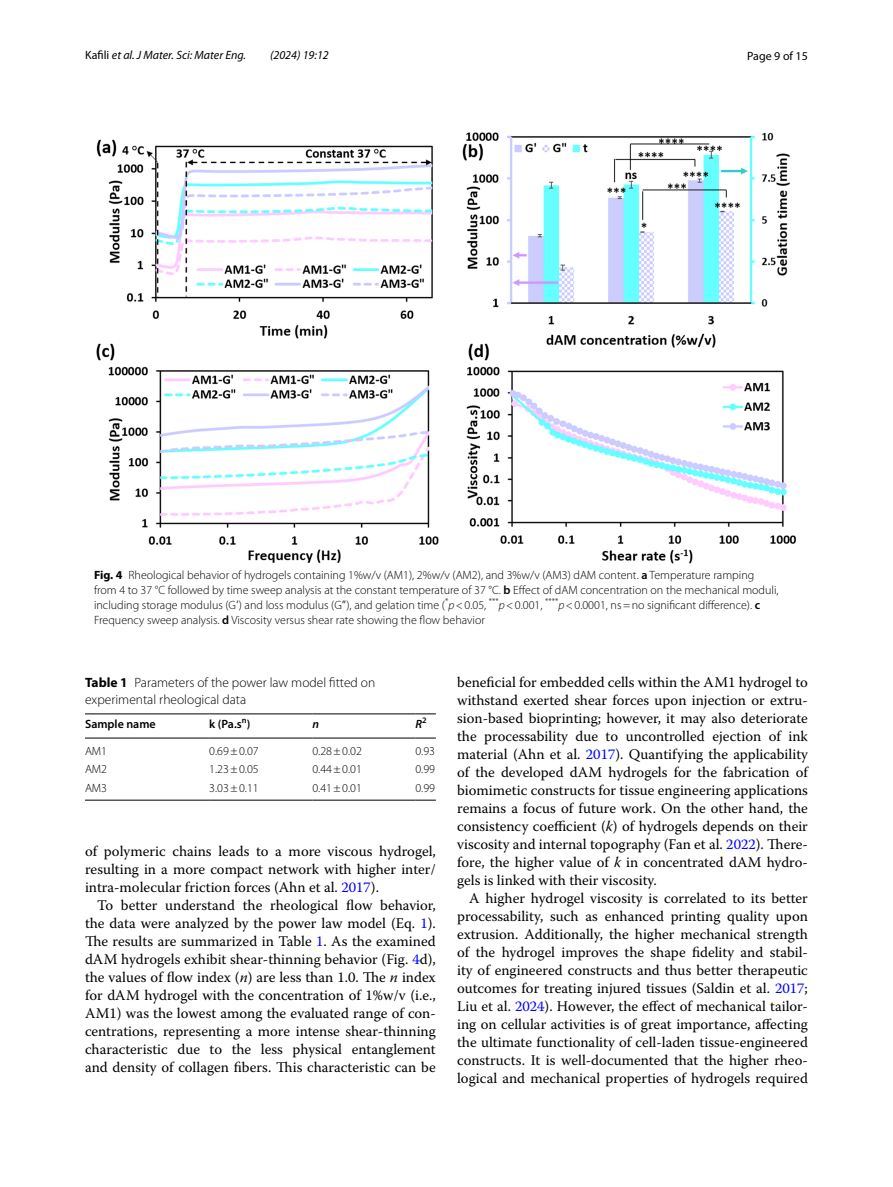
<style>
.page{position:relative;width:893px;height:1187px;background:#fff}
.page>*{position:absolute;margin:0;border:0;box-sizing:border-box;transform-origin:0 0}
.t1{font:14.7px/18px "Warnock Pro";color:#000;text-align:justify}
.t2{font:300 13.5px/16.5px "Myriad Pro";color:#000}
.t3{font:300 12px/15px "Myriad Pro";color:#000}
.t4{font:italic 12px "Myriad Pro";color:#000}
.t5{font:600 12px "Myriad Pro";color:#000}
.t6{font:12px "Myriad Pro";color:#000}
.t7{font:italic 600 12px "Myriad Pro";color:#000}
.s1{font-style:normal}
.s2{font-weight:700}
.s3{font-weight:600}
.s4{font-family:"Segoe UI";font-weight:400}
.s5{font-style:italic}
.s6{color:#00f}
.s7{font-family:"Warnock Pro It 3"}
</style>
<div class="page">
<img style="left:96px;top:133px;width:701px;height:430px">
<hr style="left:85px;top:713px;width:124px;height:1px;background:#000">
<hr style="left:85px;top:737px;width:124px;height:1px;background:#000">
<hr style="left:209px;top:713px;width:103px;height:1px;background:#000">
<hr style="left:209px;top:737px;width:103px;height:1px;background:#000">
<hr style="left:312px;top:713px;width:103px;height:1px;background:#000">
<hr style="left:312px;top:737px;width:103px;height:1px;background:#000">
<svg style="left:415px;top:713px;width:21px;height:1px"></svg>
<svg style="left:415px;top:737px;width:21px;height:1px"></svg>
<hr style="left:85px;top:799px;width:124px;height:1px;background:#000">
<hr style="left:209px;top:799px;width:103px;height:1px;background:#000">
<hr style="left:312px;top:799px;width:103px;height:1px;background:#000">
<svg style="left:415px;top:799px;width:21px;height:1px"></svg>
<p class="t4" style="left:85px;top:48px;width:163px"><span class="s1">Kafili</span> et al. J Mater. Sci: Mater Eng.</p>
<p class="t4" style="left:270px;top:48px;width:60px">(2024) 19:12</p>
<p class="t6" style="left:747px;top:48px;width:62px">Page 9 of 15</p>
<p class="t3" style="left:94px;top:567px;width:686px"><span class="s2">Fig. 4</span> Rheological behavior of hydrogels containing 1%w/v (AM1), 2%w/v (AM2), and 3%w/v (AM3) dAM content. <span class="s3">a</span> Temperature ramping from 4 to 37 °C followed by time sweep analysis at the constant temperature of 37 °C. <span class="s3">b</span> Effect of dAM concentration on the mechanical moduli, including storage modulus (G<span class="s4">′</span>) and loss modulus (G<span class="s4">″</span>), and gelation time (<sup>*</sup><span class="s5">p</span>&lt;0.05, <sup>***</sup><span class="s5">p</span>&lt;0.001, <sup>****</sup><span class="s5">p</span>&lt;0.0001, ns=no significant difference). <span class="s3">c </span>Frequency sweep analysis. <span class="s3">d</span> Viscosity versus shear rate showing the flow behavior</p>
<p class="t2" style="left:85px;top:675px;width:292px"><span class="s2">Table 1</span> Parameters of the power law model fitted on experimental rheological data</p>
<p class="t5" style="left:85px;top:716px;width:72px">Sample name</p>
<p class="t5" style="left:209px;top:716px;width:43px">k (Pa.s<sup>n</sup>)</p>
<p class="t7" style="left:312px;top:716px;width:8px">n</p>
<p class="t7" style="left:415px;top:716px;width:13px">R<sup>2</sup></p>
<p class="t3" style="left:85px;top:743px;width:24px">AM1</p>
<p class="t3" style="left:209px;top:743px;width:51px">0.69±0.07</p>
<p class="t3" style="left:312px;top:743px;width:51px">0.28±0.02</p>
<p class="t3" style="left:415px;top:743px;width:21px">0.93</p>
<p class="t3" style="left:85px;top:762px;width:24px">AM2</p>
<p class="t3" style="left:209px;top:762px;width:51px">1.23±0.05</p>
<p class="t3" style="left:312px;top:762px;width:51px">0.44±0.01</p>
<p class="t3" style="left:415px;top:762px;width:21px">0.99</p>
<p class="t3" style="left:85px;top:780px;width:24px">AM3</p>
<p class="t3" style="left:209px;top:780px;width:51px">3.03±0.11</p>
<p class="t3" style="left:312px;top:780px;width:51px">0.41±0.01</p>
<p class="t3" style="left:415px;top:780px;width:21px">0.99</p>
<p class="t1" style="left:85px;top:841px;width:352px">of polymeric chains leads to a more viscous hydrogel, resulting in a more compact network with higher inter/ intra-molecular friction forces (Ahn et al. <span class="s6">2017</span>).</p>
<p class="t1" style="left:85px;top:895px;width:352px;text-indent:12px">To better understand the rheological flow behavior, the data were analyzed by the power law model (Eq. <span class="s6">1</span>).<br>The results are summarized in Table <span class="s6">1</span>. As the examined dAM hydrogels exhibit shear-thinning behavior (Fig. <span class="s6">4</span>d), the values of flow index (<span class="s7">n</span>) are less than 1.0. The <span class="s7">n</span> index for dAM hydrogel with the concentration of 1%w/v (i.e., AM1) was the lowest among the evaluated range of con&shy;centrations, representing a more intense shear-thinning characteristic due to the less physical entanglement and density of collagen fibers. This characteristic can be</p>
<p class="t1" style="left:457px;top:672px;width:352px">beneficial for embedded cells within the AM1 hydrogel to withstand exerted shear forces upon injection or extru&shy;sion-based bioprinting; however, it may also deteriorate the processability due to uncontrolled ejection of ink material (Ahn et al. <span class="s6">2017</span>). Quantifying the applicability of the developed dAM hydrogels for the fabrication of biomimetic constructs for tissue engineering applications remains a focus of future work. On the other hand, the consistency coefficient (<span class="s7">k</span>) of hydrogels depends on their viscosity and internal topography (Fan et al. <span class="s6">2022</span>). There&shy;fore, the higher value of <span class="s7">k</span> in concentrated dAM hydro&shy;gels is linked with their viscosity.</p>
<p class="t1" style="left:457px;top:888px;width:352px;text-indent:12px">A higher hydrogel viscosity is correlated to its better processability, such as enhanced printing quality upon extrusion. Additionally, the higher mechanical strength of the hydrogel improves the shape fidelity and stabil&shy;ity of engineered constructs and thus better therapeutic outcomes for treating injured tissues (Saldin et al. <span class="s6">2017</span>; Liu et al. <span class="s6">2024</span>). However, the effect of mechanical tailor&shy;ing on cellular activities is of great importance, affecting the ultimate functionality of cell-laden tissue-engineered constructs. It is well-documented that the higher rheo&shy;logical and mechanical properties of hydrogels required</p>
</div>
